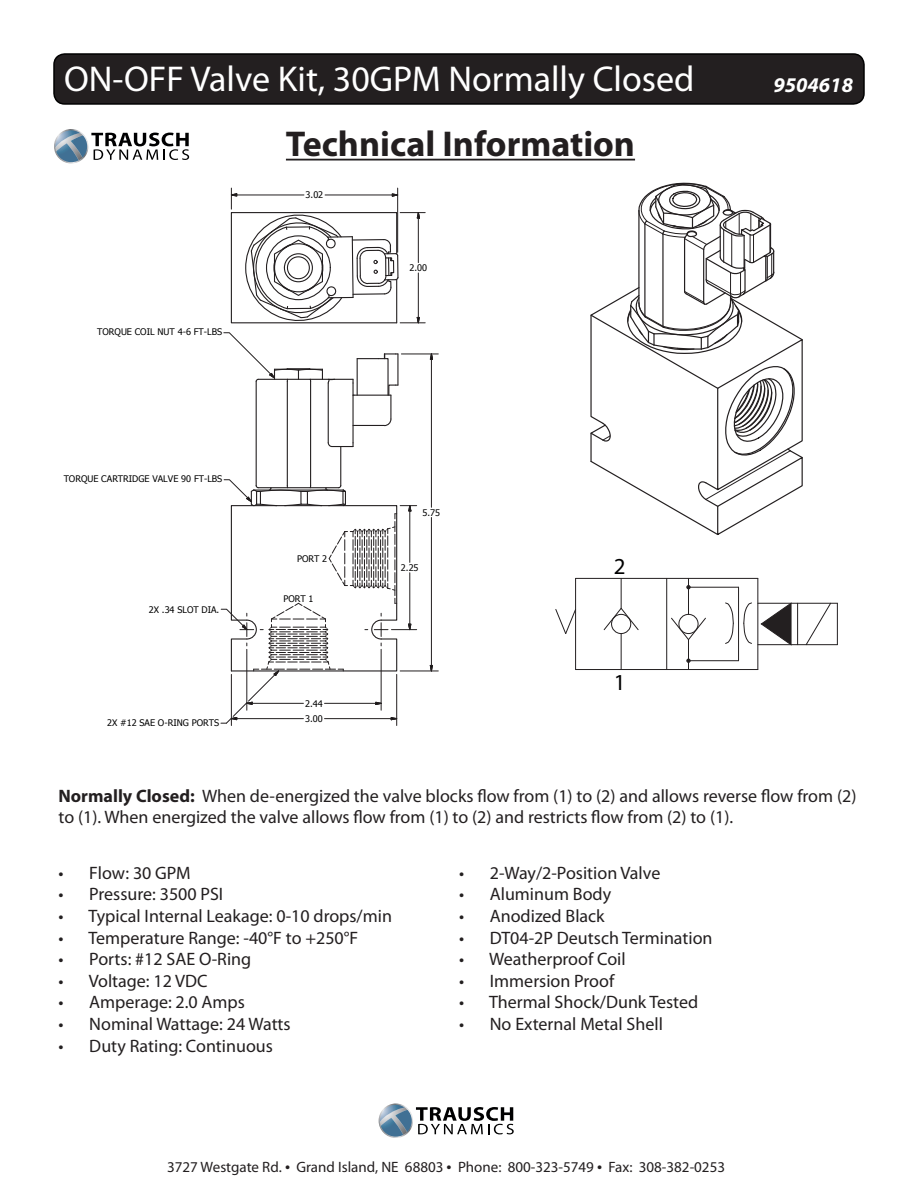
<style>
.page{position:relative;width:918px;height:1188px;background:#fff}
.page>*{position:absolute;margin:0;border:0;box-sizing:border-box;transform-origin:0 0}
.t1{font:36px "Myriad Pro";color:#fff}
.t2{font:700 36px "Myriad Pro";color:#231f20}
.t3{font:22.95px "Myriad Pro";color:#000}
.t4{font:italic 700 21px "Myriad Pro";color:#fff}
.t5{font:18px/21.6px "Myriad Pro";color:#231f20}
.t6{font:15px "Myriad Pro";color:#231f20}
.t7{font:9.15px/15.3px "Tahoma";color:#000}
.s1{font-weight:700}
.s2{font-size:18px}
</style>
<div class="page">
<hr style="left:286px;top:159px;width:349px;height:2px;background:#231f20">
<div style="left:54px;top:54px;width:810px;height:50px;background:#231f20;border-radius:11px"></div>
<div style="left:53px;top:53px;width:812px;height:52px;border:2px solid #000;border-radius:11px"></div>
<svg style="left:54px;top:129px;width:135px;height:35px"></svg>
<svg style="left:379px;top:1103px;width:135px;height:35px"></svg>
<hr style="left:310px;top:382px;width:1px;height:104px;background:#231f20">
<hr style="left:287px;top:382px;width:1px;height:104px;background:#231f20">
<hr style="left:328px;top:383px;width:1px;height:60px;background:#231f20">
<hr style="left:352px;top:383px;width:2px;height:60px;background:#231f20">
<svg style="left:327px;top:442px;width:27px;height:6px"></svg>
<hr style="left:310px;top:379px;width:43px;height:1px;background:#231f20">
<hr style="left:256px;top:382px;width:1px;height:104px;background:#231f20">
<hr style="left:340px;top:447px;width:1px;height:39px;background:#231f20">
<svg style="left:352px;top:353px;width:46px;height:74px"></svg>
<hr style="left:357px;top:359px;width:1px;height:36px;background:#231f20">
<hr style="left:397px;top:354px;width:1px;height:31px;background:#231f20">
<hr style="left:231px;top:674px;width:1px;height:52px;background:#231f20">
<hr style="left:396px;top:674px;width:1px;height:52px;background:#231f20">
<svg style="left:430px;top:665px;width:3px;height:6px"></svg>
<svg style="left:430px;top:353px;width:3px;height:12px"></svg>
<hr style="left:431px;top:517px;width:1px;height:148px;background:#231f20">
<hr style="left:431px;top:359px;width:1px;height:148px;background:#231f20">
<hr style="left:401px;top:354px;width:37px;height:1px;background:#231f20">
<hr style="left:400px;top:671px;width:38px;height:1px;background:#231f20">
<svg style="left:230px;top:188px;width:195px;height:136px"></svg>
<svg style="left:223px;top:332px;width:113px;height:52px"></svg>
<svg style="left:221px;top:479px;width:196px;height:245px"></svg>
<svg style="left:590px;top:183px;width:213px;height:352px"></svg>
<svg style="left:760px;top:602px;width:32px;height:44px"></svg>
<svg style="left:805px;top:602px;width:27px;height:44px"></svg>
<hr style="left:797px;top:603px;width:1px;height:42px;background:#231f20">
<svg style="left:555px;top:608px;width:22px;height:27px"></svg>
<svg style="left:686px;top:659px;width:5px;height:4px"></svg>
<svg style="left:686px;top:585px;width:5px;height:4px"></svg>
<hr style="left:688px;top:660px;width:51px;height:1px;background:#231f20">
<hr style="left:688px;top:587px;width:51px;height:1px;background:#231f20">
<hr style="left:738px;top:587px;width:1px;height:74px;background:#231f20">
<hr style="left:688px;top:578px;width:1px;height:36px;background:#231f20">
<div style="left:678px;top:614px;width:21px;height:20px;border:1px solid #231f20;border-radius:50%"></div>
<svg style="left:671px;top:617px;width:35px;height:23px"></svg>
<hr style="left:688px;top:640px;width:1px;height:30px;background:#231f20">
<svg style="left:603px;top:607px;width:36px;height:24px"></svg>
<hr style="left:621px;top:634px;width:1px;height:36px;background:#231f20">
<div style="left:611px;top:614px;width:20px;height:20px;border:1px solid #231f20;border-radius:50%"></div>
<hr style="left:621px;top:578px;width:1px;height:30px;background:#231f20">
<hr style="left:758px;top:644px;width:79px;height:1px;background:#231f20">
<hr style="left:837px;top:603px;width:1px;height:42px;background:#231f20">
<hr style="left:758px;top:603px;width:79px;height:1px;background:#231f20">
<hr style="left:666px;top:578px;width:1px;height:92px;background:#231f20">
<hr style="left:576px;top:578px;width:182px;height:1px;background:#231f20">
<hr style="left:757px;top:578px;width:1px;height:92px;background:#231f20">
<hr style="left:576px;top:669px;width:182px;height:1px;background:#231f20">
<hr style="left:575px;top:578px;width:1px;height:92px;background:#231f20">
<svg style="left:743px;top:602px;width:9px;height:42px"></svg>
<svg style="left:725px;top:602px;width:9px;height:42px"></svg>
<p class="t1" style="left:64px;top:57px;width:632px">ON-OFF Valve Kit, 30GPM Normally Closed</p>
<p class="t2" style="left:286px;top:120px;width:351px">Technical Information</p>
<p class="t7" style="left:97px;top:324px;width:126px">TORQUE COIL NUT 4-6 FT-LBS</p>
<p class="t7" style="left:64px;top:471px;width:160px">TORQUE CARTRIDGE VALVE 90 FT-LBS</p>
<p class="t7" style="left:149px;top:601px;width:72px">2X .34 SLOT DIA.</p>
<p class="t7" style="left:107px;top:715px;width:114px">2X #12 SAE O-RING PORTS</p>
<p class="t7" style="left:306px;top:187px;width:19px">3.02</p>
<p class="t7" style="left:297px;top:551px;width:32px">PORT 2</p>
<p class="t7" style="left:283px;top:591px;width:32px">PORT 1</p>
<p class="t7" style="left:305px;top:695px;width:19px">2.44<br>3.00</p>
<p class="t7" style="left:410px;top:260px;width:19px">2.00</p>
<p class="t7" style="left:423px;top:504px;width:19px">5.75</p>
<p class="t7" style="left:401px;top:560px;width:19px">2.25</p>
<p class="t3" style="left:614px;top:552px;width:13px">2</p>
<p class="t3" style="left:614px;top:668px;width:13px">1</p>
<p class="t4" style="left:774px;top:71px;width:81px">9504618</p>
<p class="t5" style="left:58px;top:785px;width:799px"><span class="s1">Normally Closed:</span> When de-energized the valve blocks flow from (1) to (2) and allows reverse flow from (2) to (1). When energized the valve allows flow from (1) to (2) and restricts flow from (2) to (1).</p>
<p class="t5" style="left:58px;top:862px;width:134px">• Flow: 30 GPM</p>
<p class="t5" style="left:58px;top:883px;width:166px">• Pressure: 3500 PSI</p>
<p class="t5" style="left:58px;top:905px;width:335px">• Typical Internal Leakage: 0-10 drops/min</p>
<p class="t5" style="left:58px;top:927px;width:301px">• Temperature Range: -40°F to +250°F</p>
<p class="t5" style="left:58px;top:948px;width:194px">• Ports: #12 SAE O-Ring</p>
<p class="t5" style="left:58px;top:970px;width:151px">• Voltage: 12 VDC</p>
<p class="t5" style="left:58px;top:991px;width:188px">• Amperage: 2.0 Amps</p>
<p class="t5" style="left:58px;top:1013px;width:234px">• Nominal Wattage: 24 Watts</p>
<p class="t5" style="left:58px;top:1035px;width:216px">• Duty Rating: Continuous</p>
<p class="t5" style="left:459px;top:862px;width:203px">• 2-Way/2-Position Valve</p>
<p class="t5" style="left:459px;top:883px;width:154px">• Aluminum Body</p>
<p class="t5" style="left:459px;top:905px;width:147px">• Anodized Black</p>
<p class="t5" style="left:459px;top:927px;width:255px">• DT04-2P Deutsch Termination</p>
<p class="t5" style="left:459px;top:948px;width:168px">• Weatherproof Coil</p>
<p class="t5" style="left:459px;top:970px;width:157px">• Immersion Proof</p>
<p class="t5" style="left:459px;top:991px;width:241px">• Thermal Shock/Dunk Tested</p>
<p class="t5" style="left:459px;top:1013px;width:206px">• No External Metal Shell</p>
<p class="t6" style="left:167px;top:1158px;width:559px">3727 Westgate Rd. <span class="s2">•</span> Grand Island, NE 68803 <span class="s2">•</span> Phone: 800-323-5749 <span class="s2">•</span> Fax: 308-382-0253</p>
</div>
